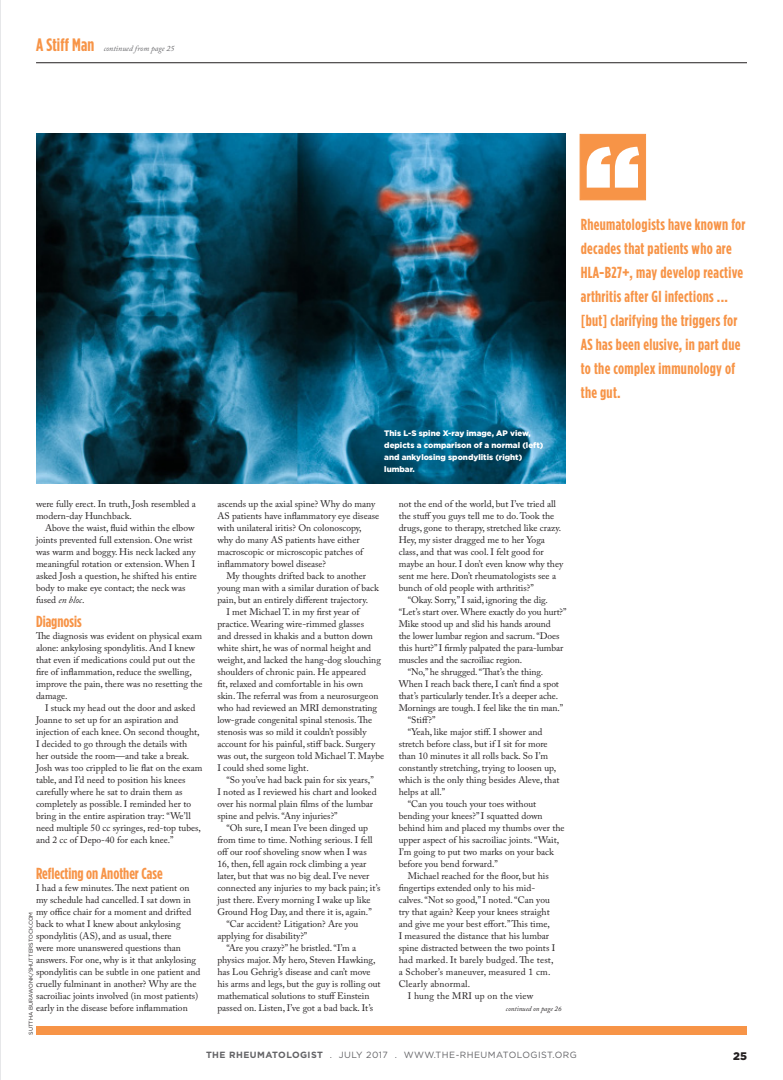
<style>
.page{position:relative;width:783px;height:1080px;background:#fff}
.page>*{position:absolute;margin:0;border:0;box-sizing:border-box;transform-origin:0 0}
.section____continued{font:700 18px "Gotham Condensed";letter-spacing:.01em;color:#f79447}
.callout____alt{font:700 16px/24px "Gotham Condensed";letter-spacing:.02em;color:#f79447}
.body____subhead_1_li{font:700 16px "Gotham Condensed";color:#f79447}
.t1{font:900 11px "Gotham";color:#231f20}
.body____left_indent{font:9.5px/12px "Adobe Caslon Pro";color:#231f20}
.body____left_indent-2{font:9.5px "Adobe Caslon Pro";letter-spacing:.02em;color:#231f20}
.t2{font:9px "Gotham";letter-spacing:.05em;color:#636366}
.caption{font:900 8px/12px "Gotham";color:#fff}
.section____continued-2{font:italic 8px "Adobe Caslon Pro";color:#636366}
.body____continued_on{font:italic 7px "Adobe Caslon Pro";color:#231f20}
.credit{font:5.5px "Gotham";color:#231f20}
.s1{font-style:italic}
.s2{font-weight:700}
</style>
<div class="page">
<hr style="left:0;top:0;width:1px;height:1080px;background:#e6e7e9">
<div style="left:36px;top:1026px;width:711px;height:9px;background:#f79447"></div>
<hr style="left:36px;top:62px;width:711px;height:1px;background:#231f20">
<div style="left:580px;top:134px;width:66px;height:66px;background:#f79447"></div>
<svg style="left:587px;top:147px;width:52px;height:41px"></svg>
<img style="left:36px;top:134px;width:530px;height:349px">
<p class="section____continued" style="left:36px;top:35px;width:60px">A Stiff Man</p>
<p class="section____continued-2" style="left:104px;top:44px;width:72px">continued from page 25</p>
<p class="body____left_indent" style="left:36px;top:498px;width:162px">were fully erect. In truth, Josh resembled a modern-day Hunchback.</p>
<p class="body____left_indent" style="left:36px;top:522px;width:162px;text-indent:9px">Above the waist, fluid within the elbow joints prevented full extension. One wrist was warm and boggy. His neck lacked any meaningful rotation or extension. When I asked Josh a question, he shifted his entire body to make eye contact; the neck was fused <span class="s1">en bloc</span>.</p>
<p class="body____subhead_1_li" style="left:36px;top:612px;width:47px">Diagnosis</p>
<p class="body____left_indent" style="left:36px;top:630px;width:168px">The diagnosis was evident on physical exam alone: ankylosing spondylitis. And I knew that even if medications could put out the fire of inflammation, reduce the swelling, improve the pain, there was no resetting the damage.</p>
<p class="body____left_indent" style="left:36px;top:702px;width:168px;text-indent:9px">I stuck my head out the door and asked Joanne to set up for an aspiration and injection of each knee. On second thought, I decided to go through the details with<br>her outside the room—and take a break.<br>Josh was too crippled to lie flat on the exam table, and I’d need to position his knees carefully where he sat to drain them as completely as possible. I reminded her to bring in the entire aspiration tray: “We’ll need multiple 50 cc syringes, red-top tubes, and 2 cc of Depo-40 for each knee.”</p>
<p class="body____subhead_1_li" style="left:36px;top:864px;width:128px">Reflecting on Another Case</p>
<p class="body____left_indent" style="left:36px;top:882px;width:166px">I had a few minutes. The next patient on my schedule had cancelled. I sat down in my office chair for a moment and drifted back to what I knew about ankylosing spondylitis (AS), and as usual, there<br>were more unanswered questions than answers. For one, why is it that ankylosing spondylitis can be subtle in one patient and cruelly fulminant in another? Why are the sacroiliac joints involved (in most patients) early in the disease before inflammation</p>
<p class="credit" style="left:28px;top:1035px;width:125px;rotate:-90deg">SUTTHA BURAWONK/SHUTTERSTOCK.COM</p>
<p class="caption" style="left:384px;top:427px;width:161px">This L-S spine X-ray image, AP view, depicts a comparison of a normal (left) and ankylosing spondylitis (right) lumbar.</p>
<p class="body____left_indent" style="left:217px;top:498px;width:163px">ascends up the axial spine? Why do many AS patients have inflammatory eye disease with unilateral iritis? On colonoscopy, why do many AS patients have either macroscopic or microscopic patches of inflammatory bowel disease?</p>
<p class="body____left_indent" style="left:217px;top:570px;width:163px;text-indent:9px">My thoughts drifted back to another young man with a similar duration of back pain, but an entirely different trajectory.</p>
<p class="body____left_indent" style="left:217px;top:606px;width:168px;text-indent:9px">I met Michael T. in my first year of practice. Wearing wire-rimmed glasses<br>and dressed in khakis and a button down white shirt, he was of normal height and weight, and lacked the hang-dog slouching shoulders of chronic pain. He appeared<br>fit, relaxed and comfortable in his own<br>skin. The referral was from a neurosurgeon who had reviewed an MRI demonstrating low-grade congenital spinal stenosis. The stenosis was so mild it couldn’t possibly account for his painful, stiff back. Surgery was out, the surgeon told Michael T. Maybe I could shed some light.</p>
<p class="body____left_indent" style="left:217px;top:774px;width:161px;text-indent:9px">“So you’ve had back pain for six years,” I noted as I reviewed his chart and looked over his normal plain films of the lumbar spine and pelvis. “Any injuries?”</p>
<p class="body____left_indent" style="left:217px;top:822px;width:165px;text-indent:9px">“Oh sure, I mean I’ve been dinged up from time to time. Nothing serious. I fell off our roof shoveling snow when I was 16, then, fell again rock climbing a year later, but that was no big deal. I’ve never connected any injuries to my back pain; it’s just there. Every morning I wake up like Ground Hog Day, and there it is, again.”</p>
<p class="body____left_indent" style="left:217px;top:918px;width:143px;text-indent:9px">“Car accident? Litigation? Are you applying for disability?”</p>
<p class="body____left_indent" style="left:217px;top:942px;width:165px;text-indent:9px">“Are you crazy?” he bristled. “I’m a physics major. My hero, Steven Hawking, has Lou Gehrig’s disease and can’t move his arms and legs, but the guy is rolling out mathematical solutions to stuff Einstein passed on. Listen, I’ve got a bad back. It’s</p>
<p class="body____left_indent" style="left:399px;top:498px;width:166px">not the end of the world, but I’ve tried all the stuff you guys tell me to do. Took the drugs, gone to therapy, stretched like crazy.<br>Hey, my sister dragged me to her Yoga class, and that was cool. I felt good for maybe an hour. I don’t even know why they sent me here. Don’t rheumatologists see a bunch of old people with arthritis?”</p>
<p class="body____left_indent" style="left:399px;top:594px;width:169px;text-indent:9px">“Okay. Sorry,” I said, ignoring the dig. “Let’s start over. Where exactly do you hurt?” Mike stood up and slid his hands around<br>the lower lumbar region and sacrum. “Does this hurt?” I firmly palpated the para-lumbar muscles and the sacroiliac region.</p>
<p class="body____left_indent" style="left:399px;top:666px;width:166px;text-indent:9px">“No,” he shrugged. “That’s the thing.<br>When I reach back there, I can’t find a spot that’s particularly tender. It’s a deeper ache.<br>Mornings are tough. I feel like the tin man.”</p>
<p class="body____left_indent" style="left:408px;top:714px;width:29px">“Stiff?”</p>
<p class="body____left_indent" style="left:399px;top:726px;width:162px;text-indent:9px">“Yeah, like major stiff. I shower and stretch before class, but if I sit for more than 10 minutes it all rolls back. So I’m constantly stretching, trying to loosen up, which is the only thing besides Aleve, that helps at all.”</p>
<p class="body____left_indent" style="left:399px;top:798px;width:167px;text-indent:9px">“Can you touch your toes without bending your knees?” I squatted down behind him and placed my thumbs over the upper aspect of his sacroiliac joints. “Wait, I’m going to put two marks on your back before you bend forward.”</p>
<p class="body____left_indent" style="left:399px;top:870px;width:158px;text-indent:9px">Michael reached for the floor, but his fingertips extended only to his mid&shy;calves. “Not so good,” I noted. “Can you try that again? Keep your knees straight and give me your best effort.” This time, I measured the distance that his lumbar spine distracted between the two points I had marked. It barely budged. The test, a Schober’s maneuver, measured 1 cm.<br>Clearly abnormal.</p>
<p class="body____left_indent-2" style="left:408px;top:990px;width:127px">I hung the MRI up on the view</p>
<p class="body____continued_on" style="left:506px;top:1004px;width:57px">continued on page 26</p>
<p class="callout____alt" style="left:581px;top:212px;width:166px">Rheumatologists have known for decades that patients who are<br>HLA-B27+, may develop reactive arthritis after GI infections ... [but] clarifying the triggers for<br>AS has been elusive, in part due to the complex immunology of the gut.</p>
<p class="t2" style="left:206px;top:1050px;width:372px"><span class="s2">THE RHEUMATOLOGIST</span> . JULY 2017 . WWW.THE-RHEUMATOLOGIST.ORG</p>
<p class="t1" style="left:733px;top:1050px;width:15px">25</p>
</div>
